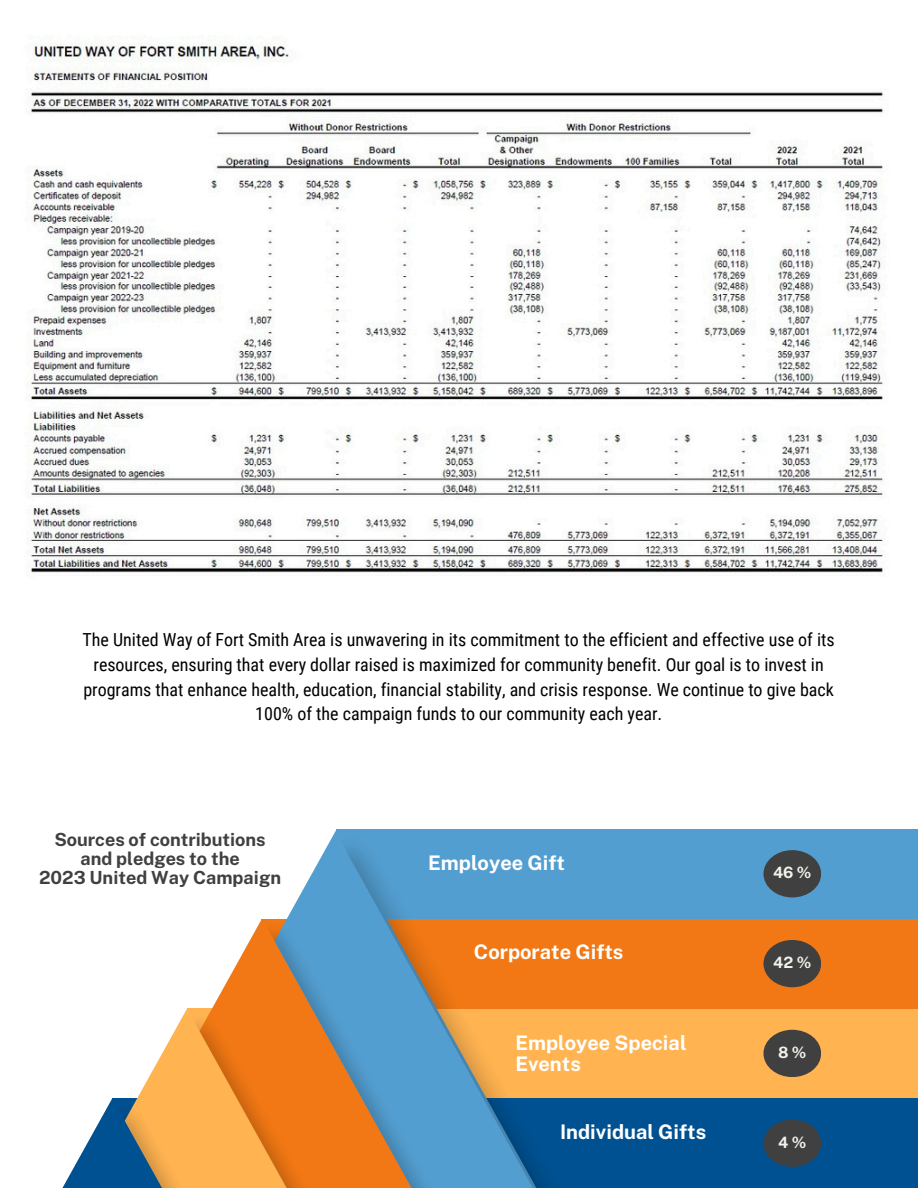
<style>
.page{position:relative;width:918px;height:1188px;background:#fff}
.page>*{position:absolute;margin:0;border:0;box-sizing:border-box;transform-origin:0 0}
.t1{font:700 20.1px/21.8px "Public Sans";color:#fff}
.t2{font:700 18.15px/19px "Public Sans";color:#404040;text-align:center}
.t3{font:18px/24.8px "Roboto Condensed";color:#000;text-align:center}
.t4{font:700 15.6px "Public Sans";color:#f2f4eb}
</style>
<div class="page">
<img style="left:28px;top:43px;width:855px;height:530px">
<div style="left:113px;top:1098px;width:805px;height:90px;background:#005191"></div>
<div style="left:187px;top:1009px;width:731px;height:89px;background:#ffb351"></div>
<div style="left:262px;top:919px;width:656px;height:90px;background:#f17814"></div>
<div style="left:337px;top:829px;width:581px;height:90px;background:#539ed0"></div>
<svg style="left:293px;top:832px;width:42px;height:75px"></svg>
<svg style="left:187px;top:919px;width:75px;height:90px"></svg>
<svg style="left:143px;top:1009px;width:44px;height:79px"></svg>
<svg style="left:62px;top:1098px;width:51px;height:90px"></svg>
<img style="left:270px;top:907px;width:65px;height:92px">
<img style="left:188px;top:999px;width:147px;height:89px">
<img style="left:123px;top:1088px;width:212px;height:100px">
<img style="left:335px;top:829px;width:485px;height:359px">
<h2 class="t3" style="left:83px;top:628px;width:754px">The United Way of Fort Smith Area is unwavering in its commitment to the efficient and effective use of its resources, ensuring that every dollar raised is maximized for community benefit. Our goal is to invest in programs that enhance health, education, financial stability, and crisis response. We continue to give back 100% of the campaign funds to our community each year.</h2>
<p class="t2" style="left:39px;top:830px;width:244px">Sources of contributions and pledges to the<br>2023 United Way Campaign</p>
<p class="t1" style="left:428px;top:851px;width:138px">Employee Gift</p>
<h1 class="t1" style="left:474px;top:941px;width:151px">Corporate Gifts</h1>
<h1 class="t1" style="left:515px;top:1031px;width:173px">Employee Special<br>Events</h1>
<p class="t1" style="left:560px;top:1121px;width:148px">Individual Gifts</p>
<p class="t4" style="left:773px;top:863px;width:40px">46%</p>
<h1 class="t4" style="left:773px;top:953px;width:40px">42%</h1>
<h1 class="t4" style="left:778px;top:1043px;width:30px">8%</h1>
<p class="t4" style="left:778px;top:1133px;width:30px">4%</p>
</div>
